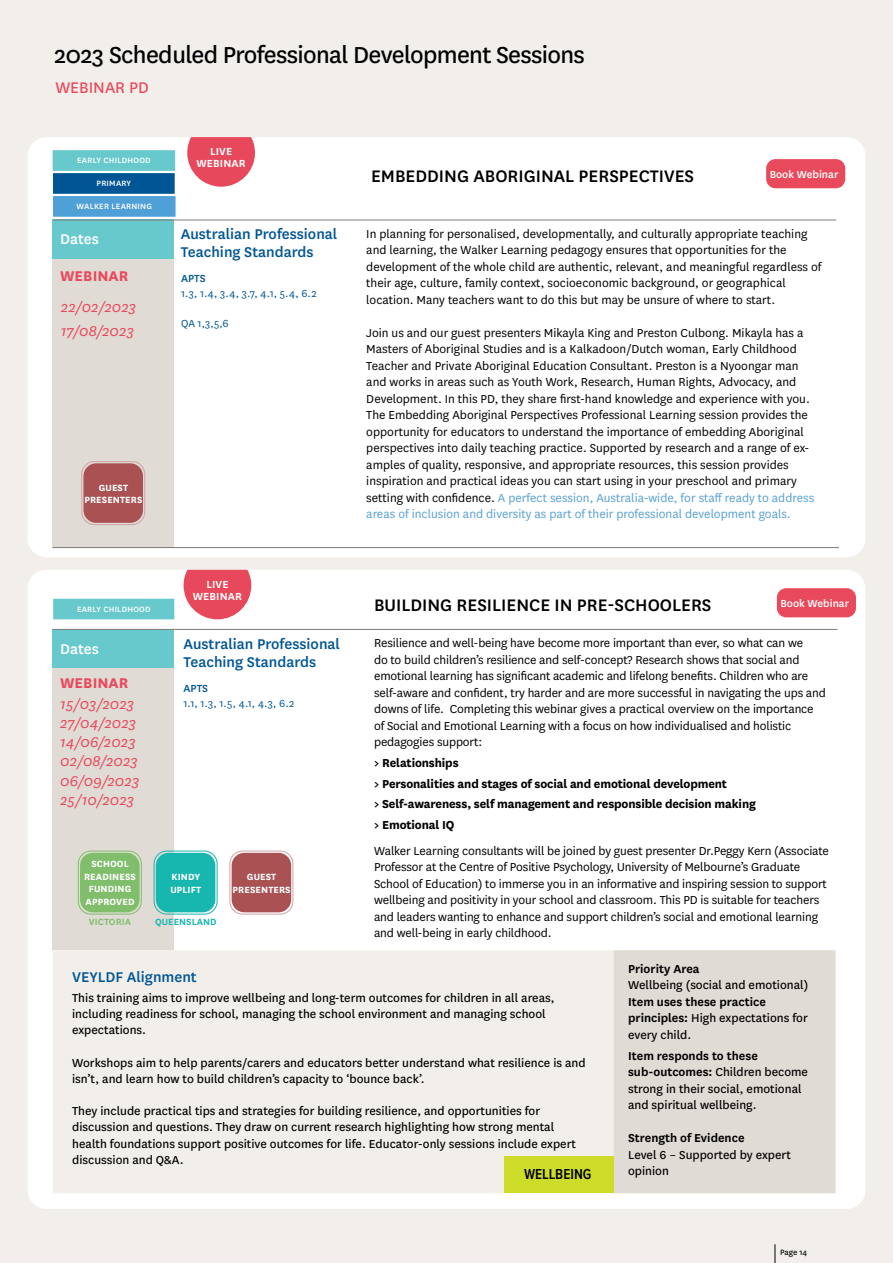
<style>
.page{position:relative;width:893px;height:1263px;background:#f2efeb}
.page>*{position:absolute;margin:0;border:0;box-sizing:border-box;transform-origin:0 0}
.t1{font:27px "National";letter-spacing:-.025em;color:#000}
.t2{font:500 19.5px "National";color:#000}
.t3{font:18px "National";color:#e84a5c}
.t4{font:500 16.5px/18px "National";color:#005695}
.t5{font:italic 16.5px/19.2px "National";color:#e84a5c}
.t6{font:700 16.5px "National";color:#e84a5c}
.t7{font:500 16.5px "National";color:#fff}
.t8{font:600 15px "Proxima Nova Cond";color:#000}
.t9{font:13.5px/16.5px "National";color:#000}
.t10{font:13.5px/16.2px "National";color:#000}
.t11{font:700 13.5px/20.7px "National";letter-spacing:-.01em;color:#000}
.t12{font:600 13.5px/16.5px "National";color:#000}
.t13{font:12px "National";color:#005695}
.t14{font:500 12px "National";color:#fff}
.t15{font:600 12px/12.3px "National";letter-spacing:.01em;color:#fff;text-align:center}
.t16{font:500 12px "National";color:#005695}
.t17{font:700 10.5px/12.6px "National";letter-spacing:.01em;color:#fff;text-align:center}
.t18{font:600 10.5px "National";letter-spacing:.01em;color:#17b6ae}
.t19{font:600 10.5px "National";letter-spacing:.01em;color:#80be6b}
.t20{font:500 9px "National";letter-spacing:.025em;color:#fff}
.t21{font:9px "National";color:#000}
.s1{color:#59a1d4}
.s2{font-weight:400}
.s3{font-weight:600}
</style>
<div class="page">
<svg style="left:775px;top:1244px;width:1px;height:19px"></svg>
<div style="left:28px;top:570px;width:837px;height:638px;background:#fff;border-radius:18px"></div>
<div style="left:53px;top:629px;width:121px;height:39px;background:#68c9cc"></div>
<div style="left:53px;top:668px;width:121px;height:282px;background:#e1dbd5"></div>
<hr style="left:53px;top:629px;width:784px;height:1px;background:#817c77">
<div style="left:53px;top:950px;width:782px;height:243px;background:#f2efeb"></div>
<div style="left:614px;top:950px;width:221px;height:243px;background:#e1dbd5"></div>
<div style="left:504px;top:1157px;width:110px;height:36px;background:#cddc29"></div>
<div style="left:778px;top:589px;width:77px;height:28px;background:#e84a5c;border-radius:9px"></div>
<div style="left:777px;top:588px;width:79px;height:29px;border:2px solid #e84a5c;border-radius:9px"></div>
<svg style="left:184px;top:570px;width:67px;height:49px;background:#eb6273"></svg>
<div style="left:53px;top:599px;width:121px;height:20px;background:#68c9cc"></div>
<div style="left:80px;top:853px;width:60px;height:59px;background:#80be6b;border-radius:13px"></div>
<div style="left:78px;top:851px;width:64px;height:63px;border:1px solid #80be6b;border-radius:13px"></div>
<div style="left:156px;top:853px;width:59px;height:59px;background:#17b6ae;border-radius:13px"></div>
<div style="left:154px;top:851px;width:63px;height:63px;border:1px solid #17b6ae;border-radius:13px"></div>
<div style="left:232px;top:853px;width:59px;height:59px;background:#a95153;border-radius:13px"></div>
<div style="left:229px;top:851px;width:64px;height:63px;border:1px solid #d1a3a4;border-radius:13px"></div>
<div style="left:28px;top:138px;width:837px;height:419px;background:#fff;border-radius:18px"></div>
<div style="left:28px;top:137px;width:837px;height:420px;border:2px solid #fff;border-radius:18px"></div>
<div style="left:53px;top:220px;width:121px;height:39px;background:#68c9cc"></div>
<div style="left:53px;top:259px;width:121px;height:288px;background:#e1dbd5"></div>
<hr style="left:53px;top:220px;width:783px;height:1px;background:#817c77">
<hr style="left:53px;top:547px;width:786px;height:1px;background:#817c77">
<div style="left:767px;top:160px;width:77px;height:27px;background:#e84a5c;border-radius:9px"></div>
<div style="left:766px;top:159px;width:79px;height:29px;border:2px solid #e84a5c;border-radius:9px"></div>
<div style="left:53px;top:173px;width:122px;height:21px;background:#005695;border:2px solid #005695"></div>
<div style="left:53px;top:196px;width:123px;height:21px;background:#50a0d8;border:2px solid #50a0d8"></div>
<svg style="left:187px;top:137px;width:68px;height:50px"></svg>
<div style="left:83px;top:463px;width:60px;height:60px;background:#a95153;border-radius:13px"></div>
<div style="left:81px;top:461px;width:64px;height:64px;border:1px solid #d1a3a4;border-radius:13px"></div>
<div style="left:53px;top:150px;width:122px;height:21px;background:#68c9cc;border:2px solid #68c9cc"></div>
<h1 class="t1" style="left:54px;top:37px;width:532px">2023 Scheduled Professional Development Sessions</h1>
<h3 class="t3" style="left:55px;top:75px;width:95px">WEBINAR PD</h3>
<p class="t20" style="left:77px;top:155px;width:75px">EARLY CHILDHOOD</p>
<p class="t20" style="left:97px;top:177px;width:36px">PRIMARY</p>
<p class="t20" style="left:77px;top:200px;width:77px">WALKER LEARNING</p>
<p class="t15" style="left:196px;top:144px;width:51px">LIVE<br>WEBINAR</p>
<h2 class="t2" style="left:371px;top:162px;width:325px">EMBEDDING ABORIGINAL PERSPECTIVES</h2>
<p class="t14" style="left:770px;top:166px;width:70px">Book Webinar</p>
<p class="t4" style="left:181px;top:224px;width:158px">Australian Professional<br>Teaching Standards</p>
<p class="t16" style="left:181px;top:270px;width:26px">APTS</p>
<p class="t13" style="left:181px;top:286px;width:137px">1.3, 1.4, 3.4, 3.7, 4.1, 5.4, 6.2</p>
<p class="t13" style="left:181px;top:316px;width:49px">QA 1,3,5,6</p>
<p class="t7" style="left:60px;top:228px;width:40px">Dates</p>
<p class="t9" style="left:366px;top:225px;width:457px">In planning for personalised, developmentally, and culturally appropriate teaching and learning, the Walker Learning pedagogy ensures that opportunities for the development of the whole child are authentic, relevant, and meaningful regardless of their age, culture, family context, socioeconomic background, or geographical location. Many teachers want to do this but may be unsure of where to start.</p>
<p class="t9" style="left:366px;top:324px;width:449px">Join us and our guest presenters Mikayla King and Preston Culbong. Mikayla has a Masters of Aboriginal Studies and is a Kalkadoon/Dutch woman, Early Childhood Teacher and Private Aboriginal Education Consultant. Preston is a Nyoongar man and works in areas such as Youth Work, Research, Human Rights, Advocacy, and Development. In this PD, they share first-hand knowledge and experience with you.<br>The Embedding Aboriginal Perspectives Professional Learning session provides the opportunity for educators to understand the importance of embedding Aboriginal perspectives into daily teaching practice. Supported by research and a range of ex&shy;amples of quality, responsive, and appropriate resources, this session provides inspiration and practical ideas you can start using in your preschool and primary setting with confidence. <span class="s1">A perfect session, Australia-wide, for staff ready to address areas of inclusion and diversity as part of their professional development goals.</span></p>
<p class="t6" style="left:60px;top:265px;width:70px">WEBINAR</p>
<p class="t5" style="left:61px;top:295px;width:77px;line-height:23.5px">22/02/2023<br>17/08/2023</p>
<p class="t17" style="left:84px;top:480px;width:60px">GUEST<br>PRESENTERS</p>
<p class="t20" style="left:77px;top:603px;width:75px">EARLY CHILDHOOD</p>
<p class="t7" style="left:60px;top:637px;width:40px">Dates</p>
<p class="t6" style="left:60px;top:671px;width:70px">WEBINAR</p>
<p class="t5" style="left:60px;top:693px;width:81px">15/03/2023<br>27/04/2023<br>14/06/2023<br>02/08/2023<br>06/09/2023<br>25/10/2023</p>
<p class="t15" style="left:193px;top:577px;width:51px">LIVE<br>WEBINAR</p>
<p class="t4" style="left:184px;top:634px;width:158px">Australian Professional<br>Teaching Standards</p>
<p class="t16" style="left:184px;top:680px;width:26px">APTS</p>
<p class="t13" style="left:184px;top:696px;width:112px">1.1, 1.3, 1.5, 4.1, 4.3, 6.2</p>
<p class="t17" style="left:84px;top:857px;width:53px">SCHOOL<br>READINESS<br>FUNDING<br>APPROVED</p>
<p class="t19" style="left:89px;top:914px;width:44px">VICTORIA</p>
<p class="t17" style="left:170px;top:870px;width:32px;text-align:left">KINDY<br>UPLIFT</p>
<p class="t18" style="left:155px;top:914px;width:63px">QUEENSLAND</p>
<p class="t17" style="left:233px;top:870px;width:60px">GUEST<br>PRESENTERS</p>
<p class="t14" style="left:780px;top:595px;width:70px">Book Webinar</p>
<h2 class="t2" style="left:374px;top:592px;width:339px">BUILDING RESILIENCE IN PRE-SCHOOLERS</h2>
<p class="t9" style="left:374px;top:634px;width:453px">Resilience and well-being have become more important than ever, so what can we<br>do to build children’s resilience and self-concept? Research shows that social and emotional learning has significant academic and lifelong benefits. Children who are self-aware and confident, try harder and are more successful in navigating the ups and downs of life. Completing this webinar gives a practical overview on the importance of Social and Emotional Learning with a focus on how individualised and holistic pedagogies support:</p>
<p class="t11" style="left:374px;top:751px;width:383px">&gt; Relationships<br>&gt; Personalities and stages of social and emotional development<br>&gt; Self-awareness, self management and responsible decision making &gt; Emotional IQ</p>
<p class="t9" style="left:374px;top:842px;width:456px">Walker Learning consultants will be joined by guest presenter Dr.Peggy Kern (Associate Professor at the Centre of Positive Psychology, University of Melbourne’s Graduate School of Education) to immerse you in an informative and inspiring session to support wellbeing and positivity in your school and classroom. This PD is suitable for teachers and leaders wanting to enhance and support children’s social and emotional learning and well-being in early childhood.</p>
<p class="t4" style="left:72px;top:966px;width:126px">VEYLDF Alignment</p>
<p class="t10" style="left:72px;top:989px;width:484px">This training aims to improve wellbeing and long-term outcomes for children in all areas, including readiness for school, managing the school environment and managing school expectations.</p>
<p class="t10" style="left:72px;top:1054px;width:515px">Workshops aim to help parents/carers and educators better understand what resilience is and isn’t, and learn how to build children’s capacity to ‘bounce back’.</p>
<p class="t10" style="left:72px;top:1102px;width:505px">They include practical tips and strategies for building resilience, and opportunities for discussion and questions. They draw on current research highlighting how strong mental health foundations support positive outcomes for life. Educator-only sessions include expert discussion and Q&amp;A.</p>
<p class="t8" style="left:524px;top:1163px;width:69px">WELLBEING</p>
<p class="t12" style="left:628px;top:959px;width:73px">Priority Area</p>
<p class="t10" style="left:628px;top:976px;width:182px">Wellbeing (social and emotional)</p>
<p class="t12" style="left:628px;top:992px;width:181px">Item uses these practice principles: <span class="s2">High expectations for every child.</span></p>
<p class="t10" style="left:628px;top:1047px;width:181px"><span class="s3">Item responds to these sub-outcomes:</span> Children become strong in their social, emotional and spiritual wellbeing.</p>
<p class="t12" style="left:628px;top:1129px;width:118px">Strength of Evidence</p>
<p class="t10" style="left:628px;top:1146px;width:164px">Level 6 – Supported by expert opinion</p>
<p class="t21" style="left:780px;top:1247px;width:29px">Page 14</p>
</div>
